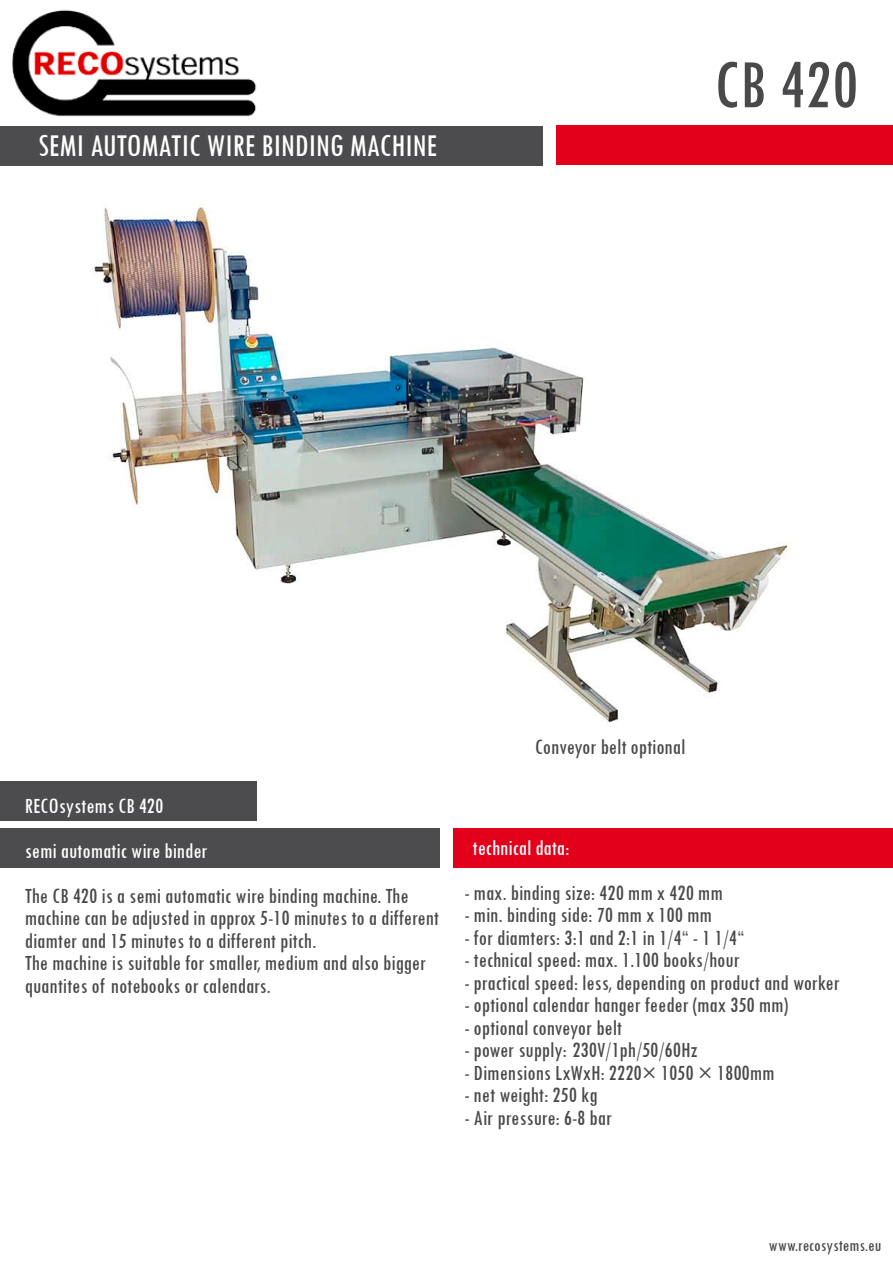
<style>
.page{position:relative;width:893px;height:1263px;background:#fff}
.page>*{position:absolute;margin:0;border:0;box-sizing:border-box;transform-origin:0 0}
.t1{font:condensed 72px "Tw Cen";color:#49494b}
.t2{font:condensed 33px "Tw Cen";color:#fff}
.t3{font:condensed 22.5px/22.5px "Tw Cen";color:#49494b}
.t4{font:condensed 22.5px/45px "Tw Cen";color:#fff}
.t5{font:condensed 18px "Tw Cen";color:#49494b}
</style>
<div class="page">
<div style="left:0;top:126px;width:542px;height:40px;background:#4c4c4e"></div>
<div style="left:454px;top:828px;width:439px;height:39px;background:#e2001a"></div>
<div style="left:0;top:828px;width:439px;height:39px;background:#4c4c4e"></div>
<div style="left:0;top:781px;width:256px;height:40px;background:#4c4c4e"></div>
<div style="left:556px;top:125px;width:337px;height:40px;background:#e2001a"></div>
<img style="left:12px;top:10px;width:245px;height:107px">
<img style="left:94px;top:207px;width:696px;height:515px">
<h2 class="t2" style="left:38px;top:126px;width:400px">SEMI AUTOMATIC WIRE BINDING MACHINE</h2>
<h1 class="t1" style="left:713px;top:41px;width:146px">CB 420</h1>
<p class="t4" style="left:25px;top:782px;width:184px">RECOsystems CB 420<br>semi automatic wire binder</p>
<p class="t3" style="left:25px;top:884px;width:416px">The CB 420 is a semi automatic wire binding machine. The machine can be adjusted in approx 5-10 minutes to a different diamter and 15 minutes to a different pitch.<br>The machine is suitable for smaller, medium and also bigger quantites of notebooks or calendars.</p>
<p class="t3" style="left:535px;top:735px;width:152px">Conveyor belt optional</p>
<p class="t4" style="left:473px;top:825px;width:98px">technical data:</p>
<p class="t3" style="left:464px;top:881px;width:260px">- max. binding size: 420 mm x 420 mm</p>
<p class="t3" style="left:464px;top:903px;width:249px">- min. binding side: 70 mm x 100 mm</p>
<p class="t3" style="left:464px;top:926px;width:281px">- for diamters: 3:1 and 2:1 in 1/4“ - 1 1/4“</p>
<p class="t3" style="left:464px;top:948px;width:277px">- technical speed: max. 1.100 books/hour</p>
<p class="t3" style="left:464px;top:971px;width:377px">- practical speed: less, depending on product and worker</p>
<p class="t3" style="left:464px;top:993px;width:325px">- optional calendar hanger feeder (max 350 mm)</p>
<p class="t3" style="left:464px;top:1016px;width:159px">- optional conveyor belt</p>
<p class="t3" style="left:464px;top:1038px;width:235px">- power supply: 230V/1ph/50/60Hz</p>
<p class="t3" style="left:464px;top:1061px;width:312px">- Dimensions LxWxH: 2220× 1050 × 1800mm</p>
<p class="t3" style="left:464px;top:1083px;width:135px">- net weight: 250 kg</p>
<p class="t3" style="left:464px;top:1106px;width:149px">- Air pressure: 6-8 bar</p>
<p class="t5" style="left:769px;top:1235px;width:114px">www.recosystems.eu</p>
</div>
